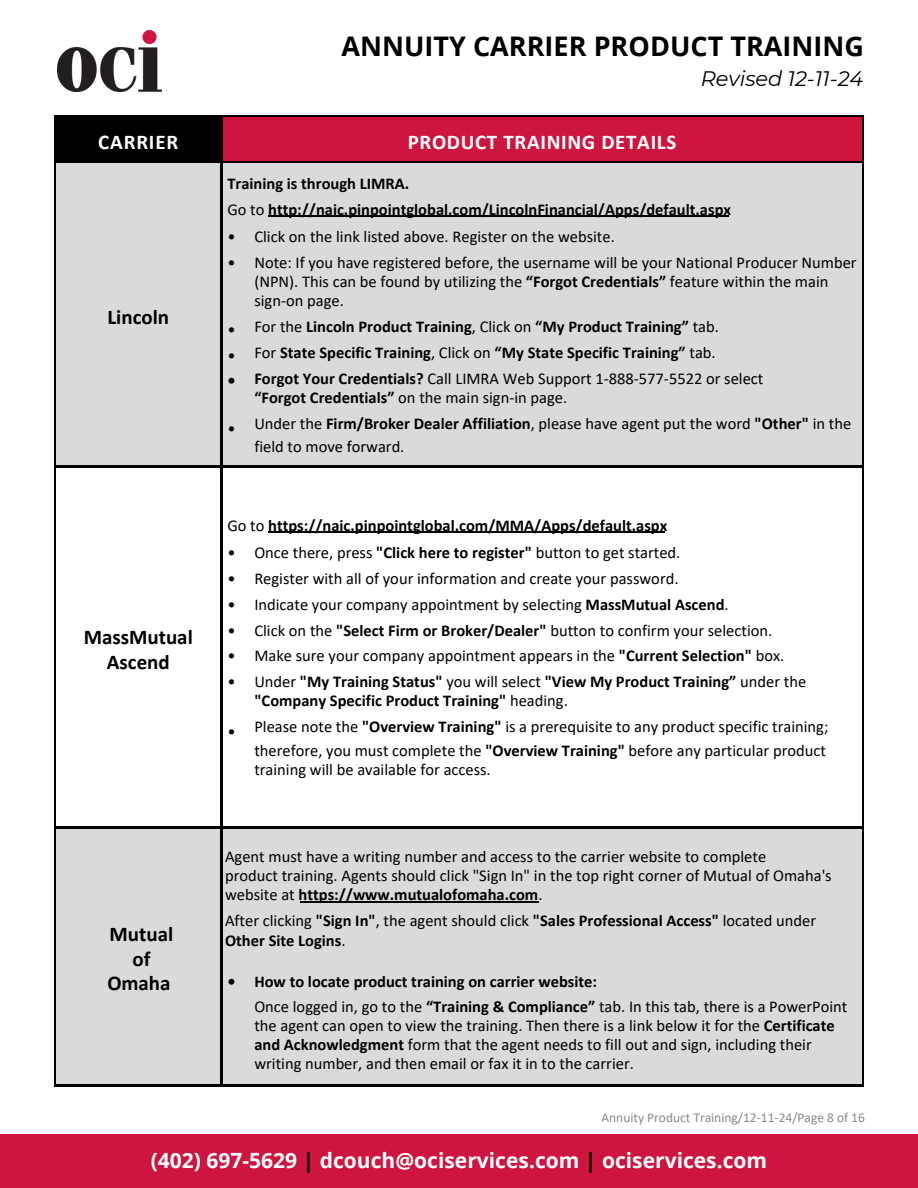
<style>
.page{position:relative;width:918px;height:1188px;background:#fff}
.page>*{position:absolute;margin:0;border:0;box-sizing:border-box;transform-origin:0 0}
.t1{font:700 27px "Open Sans";color:#000}
.t2{font:700 21px "Open Sans";color:#fff}
.t3{font:700 21px/24.8px "Calibri";color:#000;text-align:center}
.t4{font:700 21px "Calibri";letter-spacing:.035em;color:#fff}
.t5{font:italic 21px "Montserrat";letter-spacing:-.005em;color:#000}
.t6{font:16.5px/25.8px "Calibri";color:#000}
.t7{font:700 16.5px/25.8px "Calibri";color:#000}
.t8{font:13.5px "Calibri";color:#878a8e}
.s1{font-weight:400}
.s2{font-weight:700}
.s3{color:#000}
</style>
<div class="page">
<div style="left:55px;top:116px;width:166px;height:46px;background:#000"></div>
<div style="left:221px;top:116px;width:642px;height:46px;background:#ce153f"></div>
<div style="left:56px;top:163px;width:806px;height:922px;background:#d8dadc"></div>
<svg style="left:56px;top:467px;width:806px;height:360px"></svg>
<hr style="left:54px;top:115px;width:167px;height:2px;background:#000">
<hr style="left:54px;top:117px;width:2px;height:44px;background:#000">
<hr style="left:221px;top:115px;width:643px;height:2px;background:#000">
<hr style="left:221px;top:117px;width:1px;height:44px;background:#000">
<hr style="left:862px;top:117px;width:2px;height:44px;background:#000">
<hr style="left:54px;top:161px;width:167px;height:2px;background:#000">
<hr style="left:54px;top:163px;width:2px;height:303px;background:#000">
<hr style="left:221px;top:161px;width:643px;height:2px;background:#000">
<hr style="left:221px;top:163px;width:1px;height:303px;background:#000">
<hr style="left:862px;top:163px;width:2px;height:303px;background:#000">
<hr style="left:54px;top:466px;width:167px;height:1px;background:#000">
<hr style="left:54px;top:467px;width:2px;height:360px;background:#000">
<hr style="left:221px;top:466px;width:643px;height:1px;background:#000">
<hr style="left:221px;top:467px;width:1px;height:360px;background:#000">
<hr style="left:862px;top:467px;width:2px;height:360px;background:#000">
<hr style="left:54px;top:827px;width:167px;height:1px;background:#000">
<hr style="left:54px;top:828px;width:2px;height:257px;background:#000">
<hr style="left:221px;top:827px;width:643px;height:1px;background:#000">
<hr style="left:221px;top:828px;width:1px;height:257px;background:#000">
<hr style="left:862px;top:828px;width:2px;height:257px;background:#000">
<hr style="left:54px;top:1085px;width:167px;height:1px;background:#000">
<hr style="left:221px;top:1085px;width:643px;height:1px;background:#000">
<hr style="left:268px;top:216px;width:461px;height:1px;background:#000">
<hr style="left:268px;top:532px;width:397px;height:1px;background:#000">
<hr style="left:300px;top:901px;width:238px;height:1px;background:#000">
<img style="left:58px;top:31px;width:103px;height:60px">
<div style="left:0;top:1134px;width:918px;height:54px;background:#ce153f"></div>
<h2 class="t4" style="left:98px;top:133px;width:82px">CARRIER</h2>
<h2 class="t3" style="left:107px;top:306px;width:63px">Lincoln</h2>
<h5 class="t3" style="left:84px;top:626px;width:111px">MassMutual</h5>
<p class="t3" style="left:107px;top:651px;width:64px">Ascend</p>
<h3 class="t3" style="left:107px;top:923px;width:67px">Mutual of<br>Omaha</h3>
<p class="t1" style="left:341px;top:27px;width:524px">ANNUITY CARRIER PRODUCT TRAINING</p>
<h1 class="t5" style="left:701px;top:66px;width:164px">Revised 12-11-24</h1>
<p class="t4" style="left:408px;top:133px;width:270px">PRODUCT TRAINING DETAILS</p>
<h3 class="t7" style="left:227px;top:172px;width:505px">Training is through LIMRA.<br><span class="s1">Go to</span> http://naic.pinpointglobal.com/LincolnFinancial/Apps/default.aspx</h3>
<h5 class="t6" style="left:227px;top:225px;width:10px">• •</h5>
<p class="t6" style="left:254px;top:225px;width:604px">Click on the link listed above. Register on the website.<br>Note: If you have registered before, the username will be your National Producer Number</p>
<p class="t6" style="left:254px;top:273px;width:576px;line-height:19.2px">(NPN). This can be found by utilizing the <span class="s2">“Forgot Credentials”</span> feature within the main sign-on page.</p>
<p class="t7" style="left:254px;top:315px;width:511px"><span class="s1">For the</span> Lincoln Product Training<span class="s1">, Click on</span> “My Product Training” <span class="s1">tab.<br>For</span> State Specific Training<span class="s1">, Click on</span> “My State Specific Training” <span class="s1">tab.<br></span>Forgot Your Credentials? <span class="s1">Call LIMRA Web Support 1-888-577-5522 or select</span></p>
<p class="t6" style="left:254px;top:386px;width:598px"><span class="s2">“Forgot Credentials”</span> on the main sign-in page.<br>Under the <span class="s2">Firm/Broker Dealer Affiliation</span>, please have agent put the word <span class="s2">"Other"</span> in the</p>
<p class="t6" style="left:254px;top:435px;width:152px">field to move forward.</p>
<h5 class="t6" style="left:227px;top:318px;width:10px;text-align:justify">• • <span class="s2">•</span></h5>
<p class="t6" style="left:227px;top:417px;width:10px">•</p>
<p class="t7" style="left:227px;top:514px;width:441px"><span class="s1">Go to</span> https://naic.pinpointglobal.com/MMA/Apps/default.aspx</p>
<h5 class="t6" style="left:227px;top:541px;width:10px;text-align:justify">• • • • • •</h5>
<h3 class="t6" style="left:254px;top:541px;width:553px">Once there, press <span class="s2">"Click here to register"</span> button to get started.<br>Register with all of your information and create your password.<br>Indicate your company appointment by selecting <span class="s2">MassMutual Ascend</span>.<br>Click on the <span class="s2">"Select Firm or Broker/Dealer"</span> button to confirm your selection.<br>Make sure your company appointment appears in the <span class="s2">"Current Selection"</span> box.<br>Under <span class="s2">"My Training Status"</span> you will select <span class="s2">"View My Product Training”</span> under the</h3>
<h3 class="t6" style="left:254px;top:689px;width:576px"><span class="s2">"Company Specific Product Training"</span> heading.<br>Please note the <span class="s2">"Overview Training"</span> is a prerequisite to any product specific training;</h3>
<h3 class="t6" style="left:254px;top:742px;width:573px;line-height:19.2px">therefore, you must complete the <span class="s2">"Overview Training"</span> before any particular product training will be available for access.</h3>
<h3 class="t6" style="left:227px;top:720px;width:10px">•</h3>
<h5 class="t6" style="left:225px;top:848px;width:608px;line-height:19.2px">Agent must have a writing number and access to the carrier website to complete<br>product training. Agents should click "Sign In" in the top right corner of Mutual of Omaha's website at <span class="s2">https://www.mutualofomaha.com</span>.</h5>
<h5 class="t7" style="left:225px;top:911px;width:593px;line-height:20.2px"><span class="s1">After clicking</span> "Sign In"<span class="s1">, the agent should click</span> "Sales Professional Access" <span class="s1">located under<br></span>Other Site Logins<span class="s1">.</span></h5>
<p class="t7" style="left:227px;top:970px;width:10px">•</p>
<p class="t7" style="left:254px;top:971px;width:595px;line-height:24.8px">How to locate product training on carrier website:<br><span class="s1">Once logged in, go to the</span> “Training &amp; Compliance” <span class="s1">tab. In this tab, there is a PowerPoint</span></p>
<p class="t6" style="left:254px;top:1017px;width:582px;line-height:19.2px">the agent can open to view the training. Then there is a link below it for the <span class="s2">Certificate and Acknowledgment</span> form that the agent needs to fill out and sign, including their</p>
<h5 class="t6" style="left:254px;top:1052px;width:381px">writing number, and then email or fax it in to the carrier.</h5>
<h4 class="t8" style="left:601px;top:1112px;width:265px">Annuity Product Training/12-11-24/Page 8 of 16</h4>
<h3 class="t2" style="left:151px;top:1146px;width:618px">(402) 697-5629 <span class="s3">|</span> dcouch@ociservices.com <span class="s3">|</span> ociservices.com</h3>
</div>
